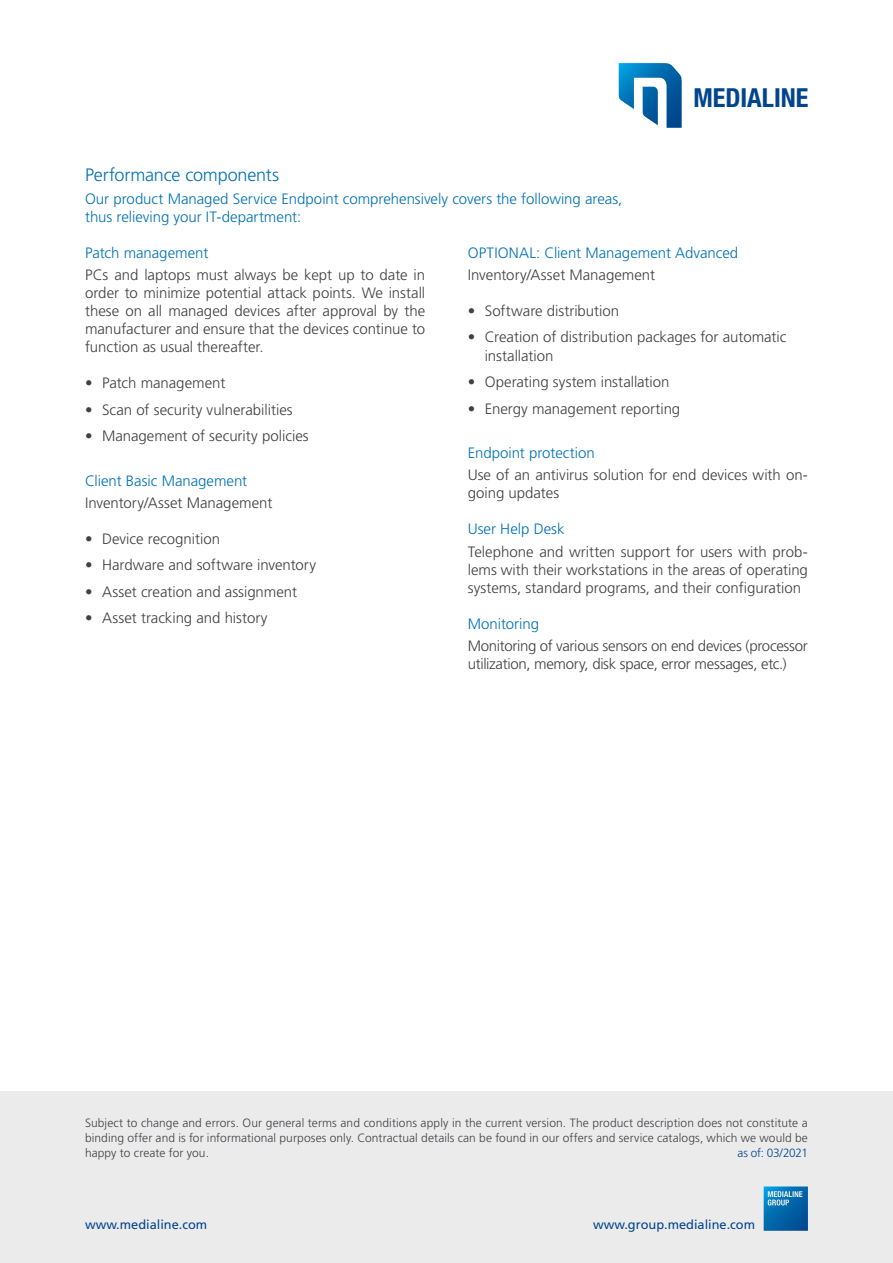
<style>
.page{position:relative;width:893px;height:1263px;background:#fff}
.page>*{position:absolute;margin:0;border:0;box-sizing:border-box;transform-origin:0 0}
.t1{font:700 condensed 26.25px "Helvetica Neue";color:#00458d}
.t2{font:300 18px "Frutiger LT Pro";letter-spacing:-.01em;color:#0072b5}
.t3{font:300 15px/18px "Frutiger LT Pro";letter-spacing:-.005em;color:#414042}
.t4{font:300 15px/18px "Frutiger LT Pro";color:#0072b5}
.t5{font:12.75px "Frutiger LT Pro";color:#00458d}
.t6{font:300 12px/15px "Frutiger LT Pro";letter-spacing:.005em;color:#414042;text-align:justify}
.t7{font:300 12px "Frutiger LT Pro";letter-spacing:-.025em;color:#00458d}
</style>
<div class="page">
<div style="left:0;top:1091px;width:893px;height:172px;background:#ebebec"></div>
<svg style="left:618px;top:63px;width:64px;height:65px"></svg>
<svg style="left:764px;top:1186px;width:44px;height:45px;background:#1976b2"></svg>
<h1 class="t1" style="left:693px;top:82px;width:117px">MEDIALINE</h1>
<p class="t2" style="left:85px;top:165px;width:196px">Performance components</p>
<p class="t4" style="left:85px;top:190px;width:539px">Our product Managed Service Endpoint comprehensively covers the following areas, thus relieving your IT-department:</p>
<p class="t4" style="left:85px;top:244px;width:125px">Patch management</p>
<p class="t3" style="left:85px;top:266px;width:342px;text-align:justify">PCs and laptops must always be kept up to date in order to minimize potential attack points. We install these on all managed devices after approval by the manufacturer and ensure that the devices continue to function as usual thereafter.</p>
<p class="t3" style="left:85px;top:374px;width:142px">• Patch management</p>
<p class="t3" style="left:85px;top:400px;width:209px">• Scan of security vulnerabilities</p>
<p class="t3" style="left:85px;top:427px;width:225px">• Management of security policies</p>
<p class="t4" style="left:85px;top:471px;width:164px">Client Basic Management</p>
<p class="t3" style="left:85px;top:494px;width:189px">Inventory/Asset Management</p>
<p class="t3" style="left:85px;top:530px;width:137px">• Device recognition</p>
<p class="t3" style="left:85px;top:556px;width:233px">• Hardware and software inventory</p>
<p class="t3" style="left:85px;top:583px;width:213px">• Asset creation and assignment</p>
<p class="t3" style="left:85px;top:609px;width:184px">• Asset tracking and history</p>
<p class="t4" style="left:468px;top:244px;width:272px">OPTIONAL: Client Management Advanced</p>
<p class="t3" style="left:468px;top:266px;width:189px">Inventory/Asset Management</p>
<p class="t3" style="left:468px;top:302px;width:153px">• Software distribution</p>
<p class="t3" style="left:485px;top:328px;width:303px;text-indent:-17px">• Creation of distribution packages for automatic installation</p>
<p class="t3" style="left:468px;top:373px;width:203px">• Operating system installation</p>
<p class="t3" style="left:468px;top:399px;width:214px">• Energy management reporting</p>
<p class="t4" style="left:468px;top:444px;width:129px">Endpoint protection</p>
<p class="t3" style="left:468px;top:466px;width:342px">Use of an antivirus solution for end devices with on&shy;going updates</p>
<p class="t4" style="left:468px;top:520px;width:98px">User Help Desk</p>
<p class="t3" style="left:468px;top:542px;width:342px;text-align:justify">Telephone and written support for users with prob&shy;lems with their workstations in the areas of operating systems, standard programs, and their configuration</p>
<p class="t4" style="left:468px;top:614px;width:73px">Monitoring</p>
<p class="t3" style="left:468px;top:637px;width:342px">Monitoring of various sensors on end devices (processor utilization, memory, disk space, error messages, etc.)</p>
<p class="t6" style="left:85px;top:1115px;width:724px">Subject to change and errors. Our general terms and conditions apply in the current version. The product description does not constitute a binding offer and is for informational purposes only. Contractual details can be found in our offers and service catalogs, which we would be happy to create for you.</p>
<p class="t7" style="left:738px;top:1145px;width:72px">as of: 03/2021</p>
<p class="t5" style="left:85px;top:1216px;width:124px">www.medialine.com</p>
<p class="t5" style="left:593px;top:1216px;width:164px">www.group.medialine.com</p>
</div>
